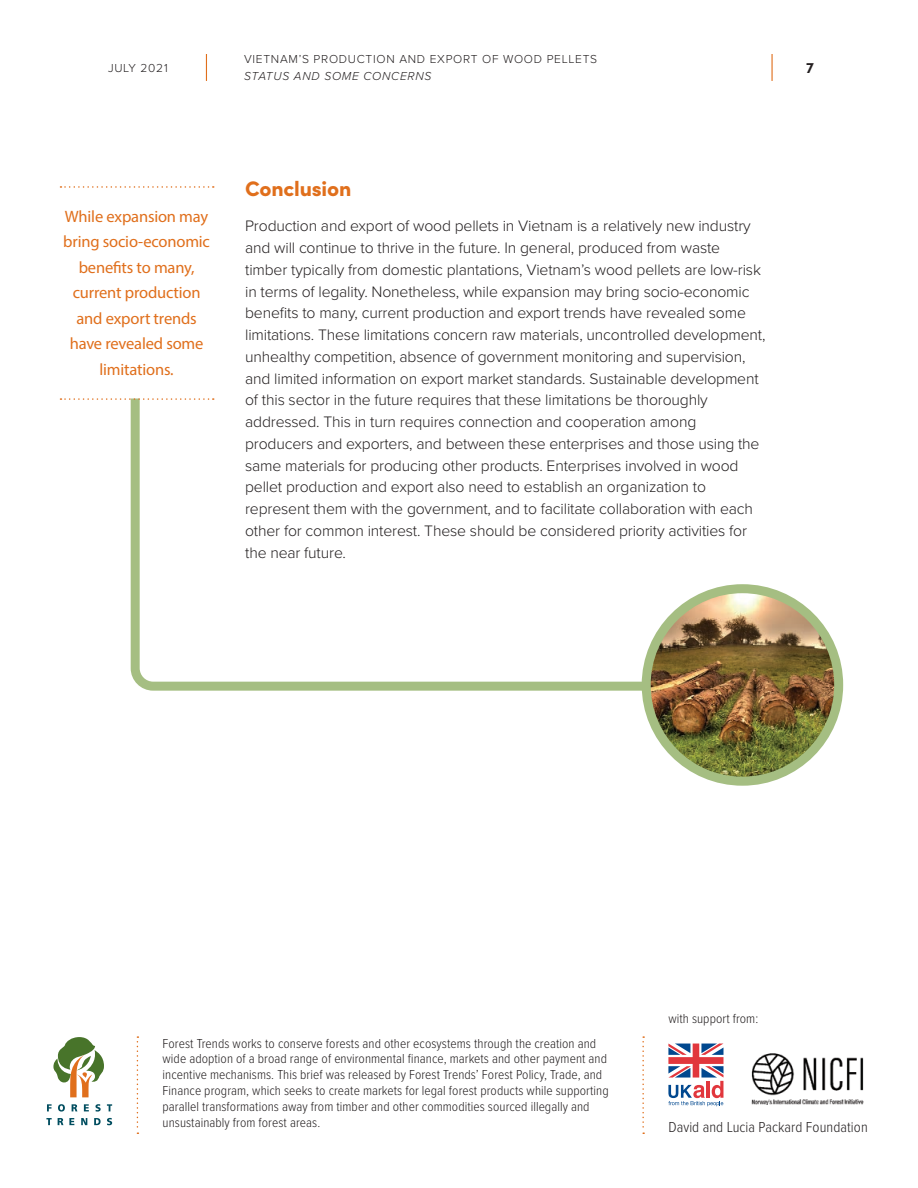
<style>
.page{position:relative;width:918px;height:1188px;background:#fff}
.page>*{position:absolute;margin:0;border:0;box-sizing:border-box;transform-origin:0 0}
.t1{font:900 21px "Sofia Pro";letter-spacing:-.01em;color:#e06f1c}
.t2{font:16.5px/25.5px "Myriad Pro";letter-spacing:-.01em;color:#e06f1c;text-align:center}
.t3{font:300 15.75px/21.8px "Proxima Nova";letter-spacing:-.01em;color:#231f20}
.t4{font:300 15px "Proxima Nova Cond";letter-spacing:.005em;color:#231f20}
.t5{font:700 15px "Sofia Pro";color:#231f20}
.t6{font:300 13.5px/15.8px "Proxima Nova Cond";letter-spacing:.005em;color:#231f20}
.t7{font:300 12px "Proxima Nova";letter-spacing:.06em;color:#231f20}
.t8{font:italic 300 12px "Proxima Nova";letter-spacing:.06em;color:#231f20}
</style>
<div class="page">
<svg style="left:206px;top:54px;width:1px;height:27px"></svg>
<hr style="left:771px;top:54px;width:2px;height:27px;background:#e06f1c">
<svg style="left:130px;top:398px;width:516px;height:294px"></svg>
<img style="left:646px;top:592px;width:193px;height:188px">
<div style="left:642px;top:584px;width:201px;height:202px;border:9px solid #a5be82;border-radius:50%"></div>
<svg style="left:668px;top:1044px;width:55px;height:62px"></svg>
<svg style="left:642px;top:1036px;width:2px;height:98px"></svg>
<svg style="left:137px;top:1036px;width:1px;height:98px"></svg>
<svg style="left:47px;top:1104px;width:5px;height:7px"></svg>
<svg style="left:58px;top:1104px;width:7px;height:8px"></svg>
<svg style="left:72px;top:1104px;width:5px;height:7px"></svg>
<svg style="left:84px;top:1104px;width:5px;height:7px"></svg>
<svg style="left:95px;top:1104px;width:6px;height:8px"></svg>
<svg style="left:107px;top:1104px;width:5px;height:7px"></svg>
<svg style="left:46px;top:1118px;width:6px;height:7px"></svg>
<svg style="left:58px;top:1118px;width:5px;height:7px"></svg>
<svg style="left:69px;top:1118px;width:5px;height:7px"></svg>
<svg style="left:81px;top:1118px;width:6px;height:7px"></svg>
<svg style="left:94px;top:1118px;width:7px;height:7px"></svg>
<svg style="left:107px;top:1118px;width:5px;height:7px"></svg>
<svg style="left:53px;top:1037px;width:51px;height:60px"></svg>
<img style="left:751px;top:1053px;width:113px;height:51px">
<svg style="left:60px;top:186px;width:154px;height:2px"></svg>
<svg style="left:60px;top:398px;width:154px;height:2px"></svg>
<p class="t7" style="left:244px;top:51px;width:355px">VIETNAM’S PRODUCTION AND EXPORT OF WOOD PELLETS</p>
<p class="t8" style="left:244px;top:67px;width:189px">STATUS AND SOME CONCERNS</p>
<p class="t7" style="left:108px;top:59px;width:61px">JULY 2021</p>
<p class="t5" style="left:806px;top:56px;width:9px">7</p>
<p class="t2" style="left:63px;top:203px;width:148px">While expansion may bring socio-economic benefits to many, current production and export trends have revealed some limitations.</p>
<h1 class="t1" style="left:245px;top:172px;width:108px">Conclusion</h1>
<p class="t3" style="left:245px;top:214px;width:522px">Production and export of wood pellets in Vietnam is a relatively new industry and will continue to thrive in the future. In general, produced from waste timber typically from domestic plantations, Vietnam’s wood pellets are low-risk in terms of legality. Nonetheless, while expansion may bring socio-economic benefits to many, current production and export trends have revealed some limitations. These limitations concern raw materials, uncontrolled development, unhealthy competition, absence of government monitoring and supervision, and limited information on export market standards. Sustainable development of this sector in the future requires that these limitations be thoroughly addressed. This in turn requires connection and cooperation among producers and exporters, and between these enterprises and those using the same materials for producing other products. Enterprises involved in wood pellet production and export also need to establish an organization to represent them with the government, and to facilitate collaboration with each other for common interest. These should be considered priority activities for the near future.</p>
<p class="t6" style="left:668px;top:1010px;width:91px">with support from:</p>
<p class="t6" style="left:163px;top:1035px;width:448px">Forest Trends works to conserve forests and other ecosystems through the creation and wide adoption of a broad range of environmental finance, markets and other payment and incentive mechanisms. This brief was released by Forest Trends’ Forest Policy, Trade, and Finance program, which seeks to create markets for legal forest products while supporting parallel transformations away from timber and other commodities sourced illegally and unsustainably from forest areas.</p>
<p class="t4" style="left:668px;top:1116px;width:201px">David and Lucia Packard Foundation</p>
</div>
